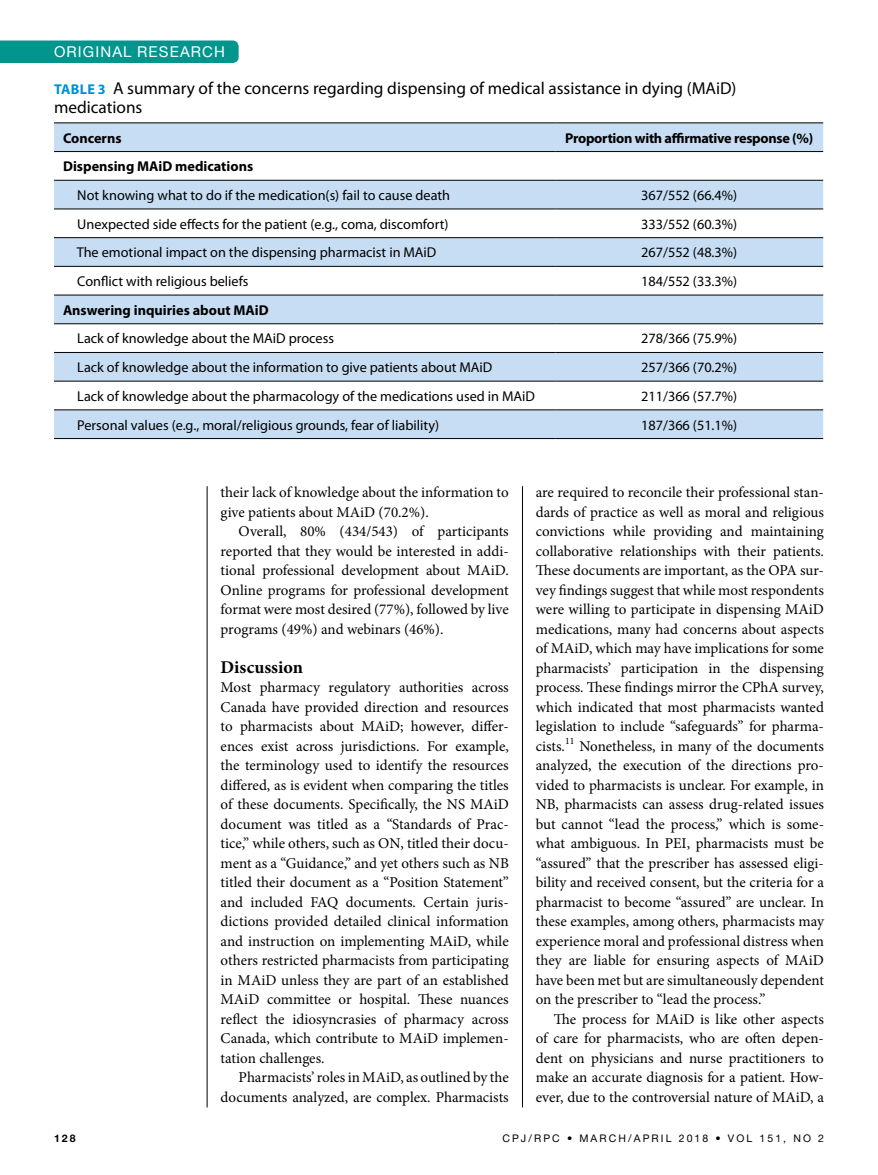
<style>
.page{position:relative;width:878px;height:1175px;background:#fff}
.page>*{position:absolute;margin:0;border:0;box-sizing:border-box;transform-origin:0 0}
.t1{font:700 18px "Minion Pro";color:#000}
.t2{font:17.25px/19.5px "Myriad Pro";color:#000}
.t3{font:15px/19.5px "Minion Pro";letter-spacing:-.005em;color:#000;text-align:justify}
.t4{font:15px "Helvetica Neue LT Std";letter-spacing:.075em;color:#fff}
.t5{font:14.25px "Myriad Pro";color:#000}
.t6{font:700 14.25px "Myriad Pro";color:#000}
.t7{font:700 14.25px "Myriad Pro";letter-spacing:-.02em;color:#000}
.t8{font:10.5px "Helvetica Neue LT Std";letter-spacing:.2em;color:#000}
.t9{font:700 10.5px "Helvetica Neue LT Std";color:#000}
.s1{font-weight:700;font-size:14.25px;color:#0091d1}
</style>
<div class="page">
<div style="left:0;top:40px;width:238px;height:23px;background:#00968e"></div>
<hr style="left:207px;top:486px;width:1px;height:621px;background:#000">
<hr style="left:522px;top:486px;width:1px;height:621px;background:#000">
<div style="left:54px;top:123px;width:769px;height:315px;background:#c7ddf3"></div>
<svg style="left:54px;top:152px;width:769px;height:257px"></svg>
<hr style="left:54px;top:122px;width:501px;height:1px;background:#000">
<hr style="left:555px;top:122px;width:268px;height:1px;background:#000">
<hr style="left:54px;top:151px;width:501px;height:1px;background:#000">
<hr style="left:555px;top:151px;width:268px;height:1px;background:#000">
<hr style="left:54px;top:180px;width:501px;height:1px;background:#000">
<hr style="left:555px;top:180px;width:268px;height:1px;background:#000">
<hr style="left:54px;top:208px;width:501px;height:1px;background:#000">
<hr style="left:555px;top:208px;width:268px;height:1px;background:#000">
<hr style="left:54px;top:237px;width:501px;height:1px;background:#000">
<hr style="left:555px;top:237px;width:268px;height:1px;background:#000">
<hr style="left:54px;top:266px;width:501px;height:1px;background:#000">
<hr style="left:555px;top:266px;width:268px;height:1px;background:#000">
<hr style="left:54px;top:295px;width:501px;height:1px;background:#000">
<hr style="left:555px;top:295px;width:268px;height:1px;background:#000">
<hr style="left:54px;top:323px;width:501px;height:1px;background:#000">
<hr style="left:555px;top:323px;width:268px;height:1px;background:#000">
<hr style="left:54px;top:352px;width:501px;height:1px;background:#000">
<hr style="left:555px;top:352px;width:268px;height:1px;background:#000">
<hr style="left:54px;top:381px;width:501px;height:1px;background:#000">
<hr style="left:555px;top:381px;width:268px;height:1px;background:#000">
<hr style="left:54px;top:409px;width:501px;height:1px;background:#000">
<hr style="left:555px;top:409px;width:268px;height:1px;background:#000">
<hr style="left:54px;top:438px;width:501px;height:1px;background:#000">
<hr style="left:555px;top:438px;width:268px;height:1px;background:#000">
<p class="t4" style="left:54px;top:43px;width:172px">ORIGINAL RESEARCH</p>
<p class="t2" style="left:54px;top:78px;width:683px"><span class="s1">Table 3</span> A summary of the concerns regarding dispensing of medical assistance in dying (MAiD) medications</p>
<p class="t6" style="left:63px;top:128px;width:60px">Concerns</p>
<p class="t7" style="left:565px;top:128px;width:249px">Proportion with affirmative response (%)</p>
<p class="t6" style="left:63px;top:157px;width:192px">Dispensing MAiD medications</p>
<p class="t5" style="left:77px;top:186px;width:374px">Not knowing what to do if the medication(s) fail to cause death</p>
<p class="t5" style="left:641px;top:186px;width:98px">367/552 (66.4%)</p>
<p class="t5" style="left:77px;top:215px;width:373px">Unexpected side effects for the patient (e.g., coma, discomfort)</p>
<p class="t5" style="left:641px;top:215px;width:98px">333/552 (60.3%)</p>
<p class="t5" style="left:63px;top:244px;width:375px">The emotional impact on the dispensing pharmacist in MAiD</p>
<p class="t5" style="left:641px;top:244px;width:98px">267/552 (48.3%)</p>
<p class="t5" style="left:63px;top:272px;width:187px">Conflict with religious beliefs</p>
<p class="t5" style="left:641px;top:272px;width:98px">184/552 (33.3%)</p>
<p class="t6" style="left:63px;top:301px;width:207px">Answering inquiries about MAiD</p>
<p class="t5" style="left:63px;top:330px;width:272px">Lack of knowledge about the MAiD process</p>
<p class="t5" style="left:641px;top:330px;width:98px">278/366 (75.9%)</p>
<p class="t5" style="left:63px;top:358px;width:431px">Lack of knowledge about the information to give patients about MAiD</p>
<p class="t5" style="left:641px;top:358px;width:98px">257/366 (70.2%)</p>
<p class="t5" style="left:63px;top:387px;width:473px">Lack of knowledge about the pharmacology of the medications used in MAiD</p>
<p class="t5" style="left:641px;top:387px;width:98px">211/366 (57.7%)</p>
<p class="t5" style="left:77px;top:416px;width:363px">Personal values (e.g., moral/religious grounds, fear of liability)</p>
<p class="t5" style="left:641px;top:416px;width:98px">187/366 (51.1%)</p>
<p class="t3" style="left:220px;top:482px;width:290px">their lack of knowledge about the information to give patients about MAiD (70.2%).</p>
<p class="t3" style="left:220px;top:521px;width:290px;text-indent:18px">Overall, 80% (434/543) of participants reported that they would be interested in addi&shy;tional professional development about MAiD.<br>Online programs for professional development format were most desired (77%), followed by live programs (49%) and webinars (46%).</p>
<p class="t1" style="left:220px;top:654px;width:84px">Discussion</p>
<p class="t3" style="left:220px;top:677px;width:290px">Most pharmacy regulatory authorities across Canada have provided direction and resources to pharmacists about MAiD; however, differ&shy;ences exist across jurisdictions. For example, the terminology used to identify the resources differed, as is evident when comparing the titles of these documents. Specifically, the NS MAiD document was titled as a “Standards of Prac&shy;tice,” while others, such as ON, titled their docu&shy;ment as a “Guidance,” and yet others such as NB titled their document as a “Position Statement” and included FAQ documents. Certain juris&shy;dictions provided detailed clinical information and instruction on implementing MAiD, while others restricted pharmacists from participating in MAiD unless they are part of an established MAiD committee or hospital. These nuances reflect the idiosyncrasies of pharmacy across Canada, which contribute to MAiD implemen&shy;tation challenges.</p>
<p class="t3" style="left:220px;top:1067px;width:290px;text-align:right">Pharmacists’ roles in MAiD, as outlined by the documents analyzed, are complex. Pharmacists</p>
<p class="t3" style="left:535px;top:482px;width:290px">are required to reconcile their professional stan&shy;dards of practice as well as moral and religious convictions while providing and maintaining collaborative relationships with their patients.<br>These documents are important, as the OPA sur&shy;vey findings suggest that while most respondents were willing to participate in dispensing MAiD medications, many had concerns about aspects of MAiD, which may have implications for some pharmacists’ participation in the dispensing process. These findings mirror the CPhA survey, which indicated that most pharmacists wanted legislation to include “safeguards” for pharma&shy;cists.<sup>11</sup> Nonetheless, in many of the documents analyzed, the execution of the directions pro&shy;vided to pharmacists is unclear. For example, in NB, pharmacists can assess drug-related issues but cannot “lead the process,” which is some&shy;what ambiguous. In PEI, pharmacists must be “assured” that the prescriber has assessed eligi&shy;bility and received consent, but the criteria for a pharmacist to become “assured” are unclear. In these examples, among others, pharmacists may experience moral and professional distress when they are liable for ensuring aspects of MAiD have been met but are simultaneously dependent on the prescriber to “lead the process.”</p>
<p class="t3" style="left:535px;top:1009px;width:290px;text-indent:18px">The process for MAiD is like other aspects of care for pharmacists, who are often depen&shy;dent on physicians and nurse practitioners to make an accurate diagnosis for a patient. How&shy;ever, due to the controversial nature of MAiD, a</p>
<p class="t9" style="left:54px;top:1131px;width:23px">128</p>
<p class="t8" style="left:502px;top:1132px;width:323px">CPJ/RPC • MARCH/APRIL 2018 • VOL 151, NO 2</p>
</div>
